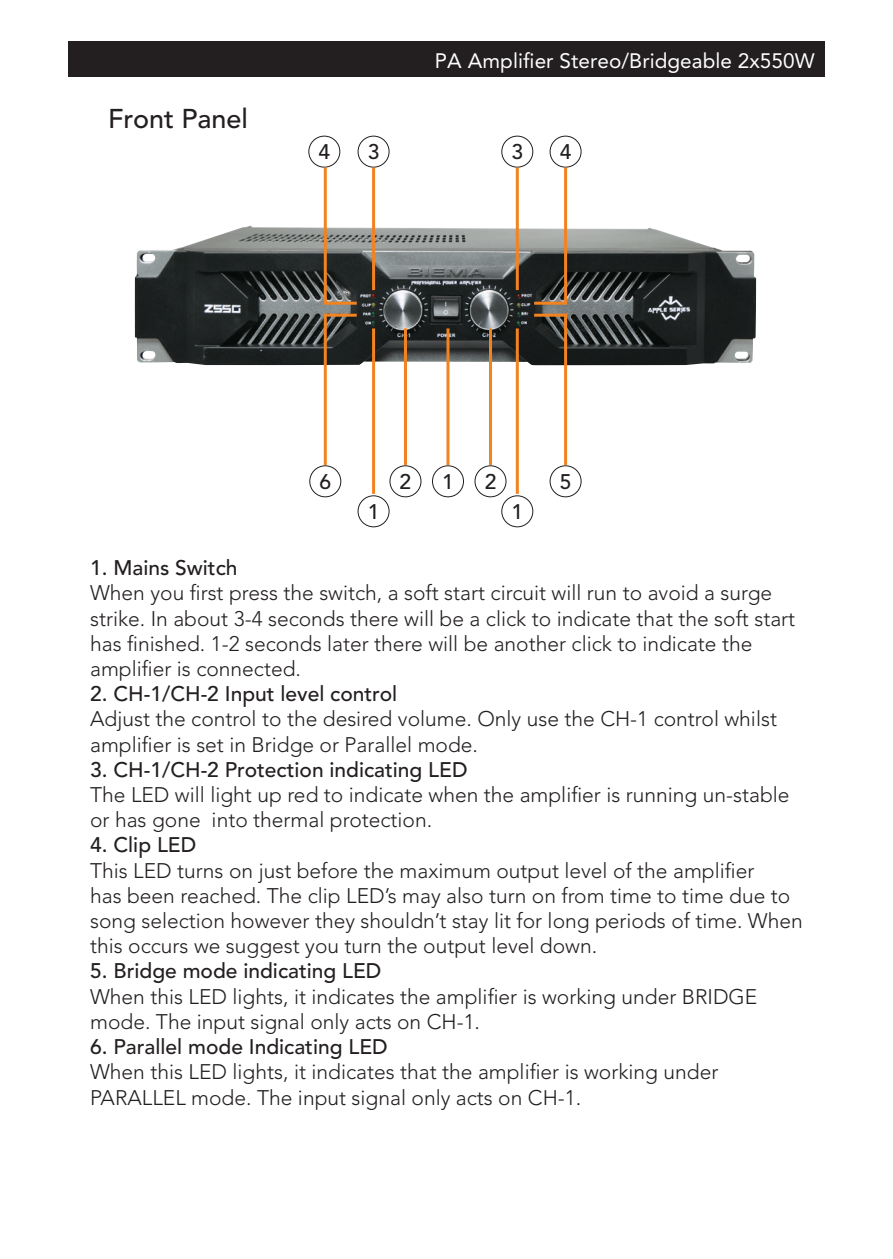
<style>
.page{position:relative;width:893px;height:1259px;background:#fff}
.page>*{position:absolute;margin:0;border:0;box-sizing:border-box;transform-origin:0 0}
.t1{font:500 27px "Avenir LT Std";color:#231f20}
.t2{font:300 21px/25.2px "Avenir LT Std";color:#231f20}
.t3{font:500 21px "Avenir LT Std";color:#231f20}
.t4{font:20.7px "Avenir LT Std";letter-spacing:.005em;color:#fff}
</style>
<div class="page">
<div style="left:68px;top:42px;width:757px;height:35px;background:#231f20"></div>
<img style="left:135px;top:226px;width:621px;height:139px">
<div style="left:432px;top:465px;width:32px;height:32px;border:1px solid #231f20;border-radius:50%"></div>
<div style="left:390px;top:465px;width:31px;height:32px;border:1px solid #231f20;border-radius:50%"></div>
<div style="left:475px;top:465px;width:31px;height:32px;border:1px solid #231f20;border-radius:50%"></div>
<div style="left:501px;top:495px;width:32px;height:32px;border:1px solid #231f20;border-radius:50%"></div>
<div style="left:358px;top:495px;width:31px;height:32px;border:1px solid #231f20;border-radius:50%"></div>
<div style="left:309px;top:465px;width:32px;height:32px;border:1px solid #231f20;border-radius:50%"></div>
<div style="left:550px;top:465px;width:31px;height:32px;border:1px solid #231f20;border-radius:50%"></div>
<div style="left:308px;top:136px;width:32px;height:32px;border:1px solid #231f20;border-radius:50%"></div>
<div style="left:358px;top:136px;width:31px;height:32px;border:1px solid #231f20;border-radius:50%"></div>
<div style="left:501px;top:136px;width:32px;height:32px;border:1px solid #231f20;border-radius:50%"></div>
<div style="left:550px;top:136px;width:31px;height:32px;border:1px solid #231f20;border-radius:50%"></div>
<hr style="left:324px;top:302px;width:33px;height:3px;background:#f28321">
<hr style="left:324px;top:168px;width:3px;height:135px;background:#f28321">
<hr style="left:324px;top:314px;width:33px;height:3px;background:#f28321">
<hr style="left:324px;top:314px;width:3px;height:151px;background:#f28321">
<hr style="left:372px;top:168px;width:3px;height:122px;background:#f28321">
<hr style="left:372px;top:328px;width:3px;height:166px;background:#f28321">
<hr style="left:446px;top:328px;width:3px;height:137px;background:#f28321">
<hr style="left:489px;top:328px;width:3px;height:137px;background:#f28321">
<hr style="left:404px;top:328px;width:3px;height:137px;background:#f28321">
<hr style="left:534px;top:302px;width:33px;height:3px;background:#f28321">
<hr style="left:564px;top:168px;width:3px;height:135px;background:#f28321">
<hr style="left:534px;top:314px;width:33px;height:3px;background:#f28321">
<hr style="left:564px;top:314px;width:3px;height:151px;background:#f28321">
<hr style="left:516px;top:168px;width:3px;height:122px;background:#f28321">
<hr style="left:516px;top:328px;width:3px;height:166px;background:#f28321">
<p class="t1" style="left:108px;top:103px;width:142px">Front Panel</p>
<p class="t4" style="left:435px;top:49px;width:381px">PA Amplifier Stereo/Bridgeable 2x550W</p>
<p class="t3" style="left:318px;top:140px;width:13px">4</p>
<p class="t3" style="left:368px;top:140px;width:13px">3</p>
<p class="t3" style="left:511px;top:140px;width:13px">3</p>
<p class="t3" style="left:560px;top:140px;width:13px">4</p>
<p class="t3" style="left:400px;top:469px;width:13px">2</p>
<p class="t3" style="left:442px;top:469px;width:13px">1</p>
<p class="t3" style="left:485px;top:469px;width:13px">2</p>
<p class="t3" style="left:319px;top:469px;width:13px">6</p>
<p class="t3" style="left:560px;top:469px;width:13px">5</p>
<p class="t3" style="left:368px;top:499px;width:13px">1</p>
<p class="t3" style="left:511px;top:499px;width:13px">1</p>
<p class="t3" style="left:90px;top:556px;width:149px">1. Mains Switch</p>
<p class="t2" style="left:90px;top:580px;width:707px">When you first press the switch, a soft start circuit will run to avoid a surge strike. In about 3-4 seconds there will be a click to indicate that the soft start has finished. 1-2 seconds later there will be another click to indicate the amplifier is connected.</p>
<p class="t3" style="left:90px;top:682px;width:309px">2. CH-1/CH-2 Input level control</p>
<p class="t2" style="left:90px;top:706px;width:688px">Adjust the control to the desired volume. Only use the CH-1 control whilst amplifier is set in Bridge or Parallel mode.</p>
<p class="t3" style="left:90px;top:757px;width:379px">3. CH-1/CH-2 Protection indicating LED</p>
<p class="t2" style="left:90px;top:782px;width:701px">The LED will light up red to indicate when the amplifier is running un-stable or has gone into thermal protection.</p>
<p class="t3" style="left:90px;top:833px;width:108px">4. Clip LED</p>
<p class="t2" style="left:90px;top:858px;width:714px">This LED turns on just before the maximum output level of the amplifier<br>has been reached. The clip LED’s may also turn on from time to time due to song selection however they shouldn’t stay lit for long periods of time. When this occurs we suggest you turn the output level down.</p>
<p class="t3" style="left:90px;top:959px;width:293px">5. Bridge mode indicating LED</p>
<p class="t2" style="left:90px;top:984px;width:669px">When this LED lights, it indicates the amplifier is working under BRIDGE mode. The input signal only acts on CH-1.</p>
<p class="t3" style="left:90px;top:1034px;width:299px">6. Parallel mode Indicating LED</p>
<p class="t2" style="left:90px;top:1059px;width:630px">When this LED lights, it indicates that the amplifier is working under</p>
<p class="t2" style="left:90px;top:1084px;width:493px">PARALLEL mode. The input signal only acts on CH-1.</p>
</div>
